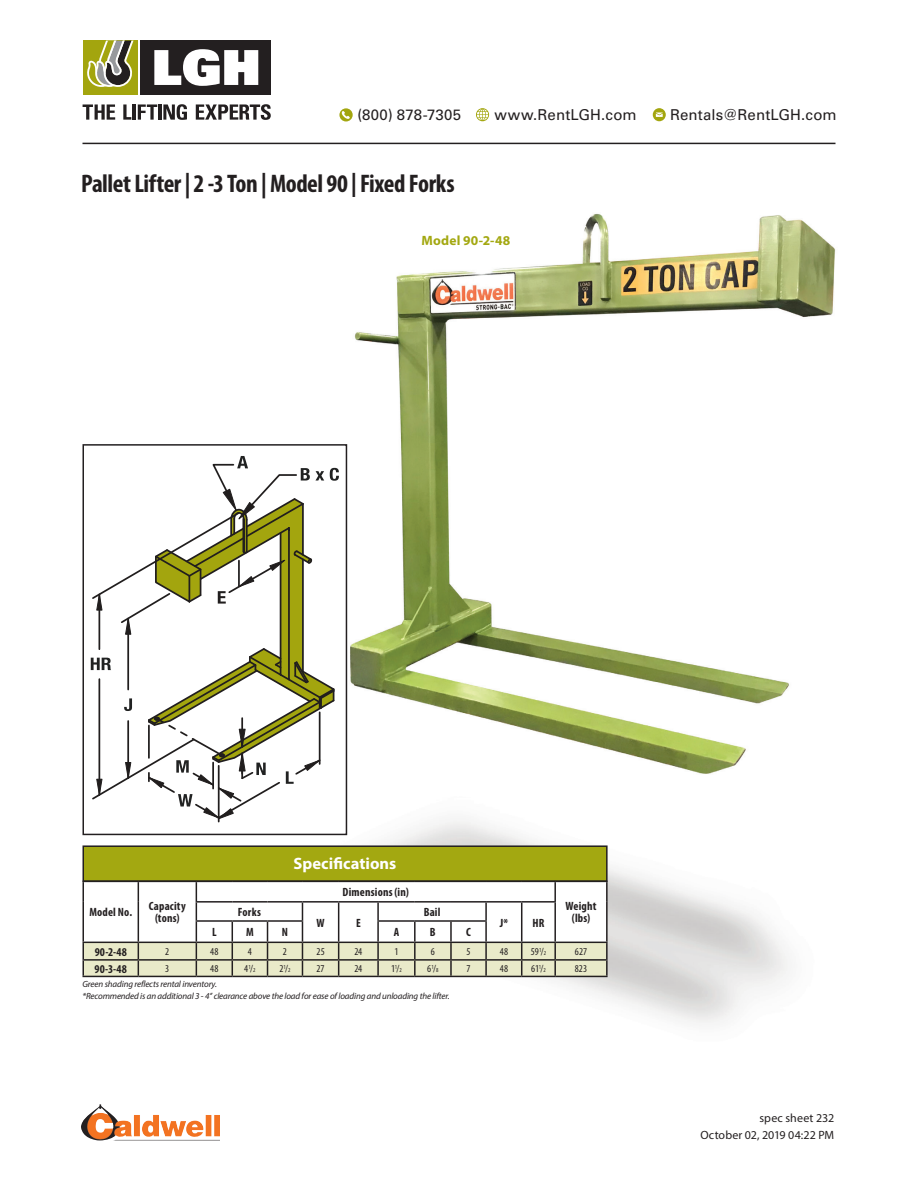
<style>
.page{position:relative;width:918px;height:1188px;background:#fff}
.page>*{position:absolute;margin:0;border:0;box-sizing:border-box;transform-origin:0 0}
.PAGE_HEADER-LEFT{font:700 condensed 25.5px "Myriad Pro";letter-spacing:-.015em;color:#231f20}
.TAB_SECTION_NAME{font:700 16.5px "Myriad Pro";letter-spacing:.005em;color:#fff}
.LGH_CONTACT_INFO{font:15px "Univers LT Std";letter-spacing:.01em;color:#231f20}
.IMAGE_CAPTION{font:700 13.5px "Myriad Pro";letter-spacing:.015em;color:#a3a811}
.TABLE-BODY_BOLD{font:700 condensed 12px/12px "Myriad Pro";letter-spacing:.015em;color:#231f20;text-align:center}
.IMAGE_CAPTION-2{font:12px "Myriad Pro";letter-spacing:.01em;color:#231f20}
.TABLE-BODY_REG{font:condensed 10.5px "Myriad Pro";letter-spacing:.01em;color:#231f20}
.LEGAL_COPY{font:italic 9px "Myriad Pro";letter-spacing:-.015em;color:#231f20}
.s1{font-size:6.15px}
</style>
<div class="page">
<div style="left:141px;top:41px;width:130px;height:54px;background:#231f20"></div>
<svg style="left:154px;top:49px;width:104px;height:37px"></svg>
<div style="left:83px;top:41px;width:55px;height:54px;background:#a3a50e"></div>
<svg style="left:87px;top:41px;width:47px;height:46px"></svg>
<svg style="left:83px;top:104px;width:32px;height:16px"></svg>
<svg style="left:123px;top:104px;width:8px;height:16px"></svg>
<hr style="left:133px;top:104px;width:3px;height:16px;background:#231f20">
<svg style="left:138px;top:104px;width:19px;height:16px"></svg>
<hr style="left:158px;top:104px;width:4px;height:16px;background:#231f20">
<svg style="left:163px;top:104px;width:24px;height:16px"></svg>
<svg style="left:196px;top:104px;width:75px;height:16px"></svg>
<hr style="left:82px;top:143px;width:754px;height:1px;background:#231f20">
<svg style="left:339px;top:108px;width:14px;height:13px"></svg>
<svg style="left:342px;top:111px;width:8px;height:8px"></svg>
<svg style="left:476px;top:108px;width:13px;height:13px"></svg>
<svg style="left:653px;top:108px;width:13px;height:13px"></svg>
<img style="left:81px;top:1104px;width:139px;height:36px">
<img style="left:294px;top:213px;width:542px;height:810px">
<svg style="left:91px;top:456px;width:248px;height:366px"></svg>
<div style="left:82px;top:444px;width:265px;height:391px;border:2px solid #231f20"></div>
<svg style="left:82px;top:882px;width:526px;height:94px"></svg>
<hr style="left:82px;top:976px;width:56px;height:1px;background:#231f20">
<hr style="left:138px;top:976px;width:58px;height:1px;background:#231f20">
<hr style="left:196px;top:976px;width:36px;height:1px;background:#231f20">
<hr style="left:232px;top:976px;width:36px;height:1px;background:#231f20">
<hr style="left:268px;top:976px;width:34px;height:1px;background:#231f20">
<hr style="left:302px;top:976px;width:37px;height:1px;background:#231f20">
<hr style="left:339px;top:976px;width:39px;height:1px;background:#231f20">
<hr style="left:378px;top:976px;width:37px;height:1px;background:#231f20">
<hr style="left:415px;top:976px;width:36px;height:1px;background:#231f20">
<hr style="left:451px;top:976px;width:35px;height:1px;background:#231f20">
<hr style="left:486px;top:976px;width:36px;height:1px;background:#231f20">
<hr style="left:522px;top:976px;width:33px;height:1px;background:#231f20">
<hr style="left:555px;top:976px;width:53px;height:1px;background:#231f20">
<div style="left:83px;top:846px;width:524px;height:35px;background:#a3a811"></div>
<div style="left:82px;top:845px;width:526px;height:37px;border:2px solid #231f20"></div>
<p class="LGH_CONTACT_INFO" style="left:357px;top:106px;width:105px">(800) 878-7305</p>
<p class="LGH_CONTACT_INFO" style="left:495px;top:106px;width:144px">www.RentLGH.com</p>
<p class="LGH_CONTACT_INFO" style="left:670px;top:106px;width:168px">Rentals@RentLGH.com</p>
<p class="PAGE_HEADER-LEFT" style="left:81px;top:167px;width:375px">Pallet Lifter | 2 -3 Ton | Model 90 | Fixed Forks</p>
<p class="IMAGE_CAPTION" style="left:422px;top:232px;width:90px">Model 90-2-48</p>
<p class="TAB_SECTION_NAME" style="left:294px;top:852px;width:104px">Specifications</p>
<p class="TABLE-BODY_BOLD" style="left:89px;top:906px;width:44px">Model No.</p>
<p class="TABLE-BODY_BOLD" style="left:149px;top:900px;width:38px">Capacity (tons)</p>
<p class="TABLE-BODY_BOLD" style="left:238px;top:906px;width:25px">Forks</p>
<p class="TABLE-BODY_BOLD" style="left:343px;top:886px;width:68px">Dimensions (in)</p>
<p class="TABLE-BODY_BOLD" style="left:424px;top:906px;width:18px">Bail</p>
<p class="TABLE-BODY_BOLD" style="left:317px;top:916px;width:10px">W</p>
<p class="TABLE-BODY_BOLD" style="left:356px;top:916px;width:6px">E</p>
<p class="TABLE-BODY_BOLD" style="left:212px;top:926px;width:6px">L</p>
<p class="TABLE-BODY_BOLD" style="left:246px;top:926px;width:9px">M</p>
<p class="TABLE-BODY_BOLD" style="left:282px;top:926px;width:8px">N</p>
<p class="TABLE-BODY_BOLD" style="left:394px;top:926px;width:7px">A</p>
<p class="TABLE-BODY_BOLD" style="left:430px;top:926px;width:7px">B</p>
<p class="TABLE-BODY_BOLD" style="left:466px;top:926px;width:6px">C</p>
<p class="TABLE-BODY_BOLD" style="left:500px;top:916px;width:10px">J*</p>
<p class="TABLE-BODY_BOLD" style="left:533px;top:916px;width:13px">HR</p>
<p class="TABLE-BODY_BOLD" style="left:565px;top:900px;width:33px">Weight (lbs)</p>
<p class="TABLE-BODY_BOLD" style="left:95px;top:945px;width:34px">90-2-48</p>
<p class="TABLE-BODY_REG" style="left:165px;top:945px;width:6px">2</p>
<p class="TABLE-BODY_REG" style="left:210px;top:945px;width:10px">48</p>
<p class="TABLE-BODY_REG" style="left:248px;top:945px;width:6px">4</p>
<p class="TABLE-BODY_REG" style="left:283px;top:945px;width:6px">2</p>
<p class="TABLE-BODY_REG" style="left:316px;top:945px;width:10px">25</p>
<p class="TABLE-BODY_REG" style="left:354px;top:945px;width:9px">24</p>
<p class="TABLE-BODY_REG" style="left:394px;top:945px;width:6px">1</p>
<p class="TABLE-BODY_REG" style="left:431px;top:945px;width:6px">6</p>
<p class="TABLE-BODY_REG" style="left:467px;top:945px;width:6px">5</p>
<p class="TABLE-BODY_REG" style="left:500px;top:945px;width:10px">48</p>
<p class="TABLE-BODY_REG" style="left:531px;top:945px;width:17px">59<sup>1</sup>/<span class="s1">2</span></p>
<p class="TABLE-BODY_REG" style="left:575px;top:945px;width:14px">627</p>
<p class="TABLE-BODY_BOLD" style="left:95px;top:962px;width:34px">90-3-48</p>
<p class="TABLE-BODY_REG" style="left:165px;top:962px;width:6px">3</p>
<p class="TABLE-BODY_REG" style="left:210px;top:962px;width:10px">48</p>
<p class="TABLE-BODY_REG" style="left:244px;top:962px;width:13px">4<sup>1</sup>/<span class="s1">2</span></p>
<p class="TABLE-BODY_REG" style="left:280px;top:962px;width:12px">2<sup>1</sup>/<span class="s1">2</span></p>
<p class="TABLE-BODY_REG" style="left:317px;top:962px;width:10px">27</p>
<p class="TABLE-BODY_REG" style="left:354px;top:962px;width:9px">24</p>
<p class="TABLE-BODY_REG" style="left:391px;top:962px;width:12px">1<sup>1</sup>/<span class="s1">2</span></p>
<p class="TABLE-BODY_REG" style="left:427px;top:962px;width:13px">6<sup>1</sup>/<span class="s1">8</span></p>
<p class="TABLE-BODY_REG" style="left:467px;top:962px;width:6px">7</p>
<p class="TABLE-BODY_REG" style="left:500px;top:962px;width:10px">48</p>
<p class="TABLE-BODY_REG" style="left:531px;top:962px;width:16px">61<sup>1</sup>/<span class="s1">2</span></p>
<p class="TABLE-BODY_REG" style="left:575px;top:962px;width:14px">823</p>
<p class="LEGAL_COPY" style="left:82px;top:978px;width:136px">Green shading reflects rental inventory.</p>
<p class="LEGAL_COPY" style="left:82px;top:990px;width:369px">*Recommended is an additional 3 - 4’’ clearance above the load for ease of loading and unloading the lifter.</p>
<p class="IMAGE_CAPTION-2" style="left:760px;top:1110px;width:76px">spec sheet 232</p>
<p class="IMAGE_CAPTION-2" style="left:700px;top:1128px;width:135px">October 02, 2019 04:22 PM</p>
</div>
